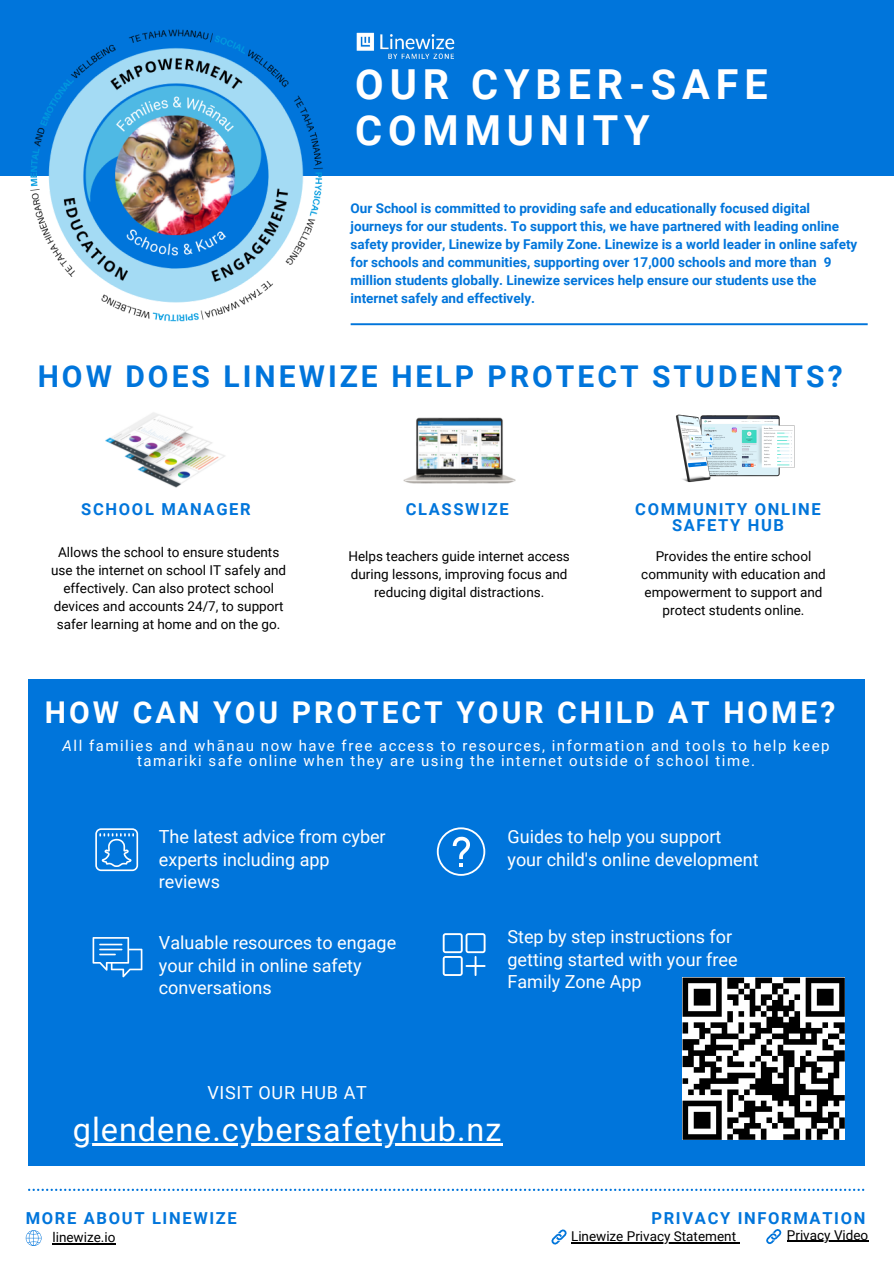
<style>
.page{position:relative;width:894px;height:1264px;background:#fff}
.page>*{position:absolute;margin:0;border:0;box-sizing:border-box;transform-origin:0 0}
.t1{font:700 41.4px/45px "Roboto";letter-spacing:.14em;color:#fff}
.t2{font:32.4px "Roboto";letter-spacing:.03em;color:#fff}
.t3{font:700 30px "Roboto";letter-spacing:.1em;color:#0075db}
.t4{font:700 30px "Roboto";letter-spacing:.1em;color:#fff}
.t5{font:18px/22.5px "Roboto";color:#fff}
.t6{font:18px "Roboto";letter-spacing:.035em;color:#fff}
.t7{font:700 16.5px/15.8px "Roboto";letter-spacing:.1em;color:#0075db;text-align:center}
.t8{font:15px/14.7px "Roboto";letter-spacing:.1em;color:#fff;text-align:center}
.t9{font:13.5px/18px "Roboto";color:#000;text-align:center}
.t10{font:700 13.5px/18px "Roboto";color:#0075db}
.s1{font-style:italic}
</style>
<div class="page">
<div style="left:0;top:0;width:893px;height:176px;background:#0075db"></div>
<svg style="left:350px;top:323px;width:517px;height:2px"></svg>
<img style="left:30px;top:29px;width:293px;height:293px">
<img style="left:357px;top:32px;width:98px;height:27px">
<svg style="left:26px;top:1230px;width:16px;height:15px"></svg>
<svg style="left:551px;top:1229px;width:16px;height:16px"></svg>
<svg style="left:766px;top:1229px;width:16px;height:15px"></svg>
<svg style="left:28px;top:1188px;width:836px;height:2px"></svg>
<div style="left:28px;top:679px;width:835px;height:487px;background:#0075db"></div>
<svg style="left:436px;top:827px;width:49px;height:48px"></svg>
<svg style="left:92px;top:937px;width:50px;height:40px"></svg>
<svg style="left:95px;top:828px;width:43px;height:43px"></svg>
<svg style="left:442px;top:933px;width:43px;height:42px"></svg>
<img style="left:675px;top:414px;width:120px;height:69px">
<img style="left:403px;top:417px;width:113px;height:67px">
<img style="left:105px;top:412px;width:120px;height:76px">
<svg style="left:682px;top:977px;width:162px;height:162px;background:#7e7e7e"></svg>
<hr style="left:73px;top:1143px;width:429px;height:2px;background:#fff">
<hr style="left:52px;top:1243px;width:63px;height:1px;background:#000">
<hr style="left:571px;top:1242px;width:165px;height:1px;background:#000">
<hr style="left:786px;top:1240px;width:82px;height:1px;background:#000">
<p class="t1" style="left:355px;top:63px;width:414px">OUR CYBER-SAFE<br>COMMUNITY</p>
<p class="t10" style="left:350px;top:199px;width:508px">Our School is committed to providing safe and educationally focused digital journeys for our students. To support this, we have partnered with leading online safety provider, Linewize by Family Zone. Linewize is a world leader in online safety for schools and communities, supporting over 17,000 schools and more than 9 million students globally. Linewize services help ensure our students use the internet safely and effectively.</p>
<p class="t3" style="left:38px;top:359px;width:806px">HOW DOES LINEWIZE HELP PROTECT STUDENTS?</p>
<p class="t7" style="left:81px;top:501px;width:171px">SCHOOL MANAGER</p>
<p class="t7" style="left:406px;top:501px;width:104px">CLASSWIZE</p>
<p class="t7" style="left:635px;top:501px;width:187px">COMMUNITY ONLINE<br>SAFETY HUB</p>
<p class="t9" style="left:51px;top:543px;width:236px">Allows the school to ensure students use the internet on school IT safely and effectively. Can also protect school devices and accounts 24/7, to support safer learning at home and on the go.</p>
<p class="t9" style="left:348px;top:547px;width:223px">Helps teachers guide internet access during lessons, improving focus and reducing digital distractions.</p>
<p class="t9" style="left:641px;top:547px;width:186px">Provides the entire school community with education and empowerment to support and protect students online.</p>
<p class="t4" style="left:45px;top:695px;width:791px">HOW CAN YOU PROTECT YOUR CHILD AT HOME?</p>
<p class="t8" style="left:62px;top:738px;width:768px"><span class="s1">A</span>ll families and whānau now have free access to resources, information and tools to help keep tamariki safe online when they are using the internet outside of school time.</p>
<p class="t5" style="left:159px;top:826px;width:228px">The latest advice from cyber experts including app reviews</p>
<p class="t5" style="left:507px;top:826px;width:252px">Guides to help you support your child's online development</p>
<p class="t5" style="left:159px;top:931px;width:239px">Valuable resources to engage your child in online safety conversations</p>
<p class="t5" style="left:507px;top:925px;width:232px">Step by step instructions for getting started with your free<br>Family Zone App</p>
<p class="t6" style="left:207px;top:1082px;width:161px">VISIT OUR HUB AT</p>
<p class="t2" style="left:73px;top:1111px;width:430px">glendene.cybersafetyhub.nz</p>
<p class="t7" style="left:26px;top:1210px;width:212px">MORE ABOUT LINEWIZE</p>
<p class="t9" style="left:52px;top:1228px;width:64px">linewize.io</p>
<p class="t7" style="left:651px;top:1210px;width:215px">PRIVACY INFORMATION</p>
<p class="t9" style="left:571px;top:1227px;width:166px">Linewize Privacy Statement</p>
<p class="t9" style="left:786px;top:1225px;width:83px">Privacy Video</p>
</div>
